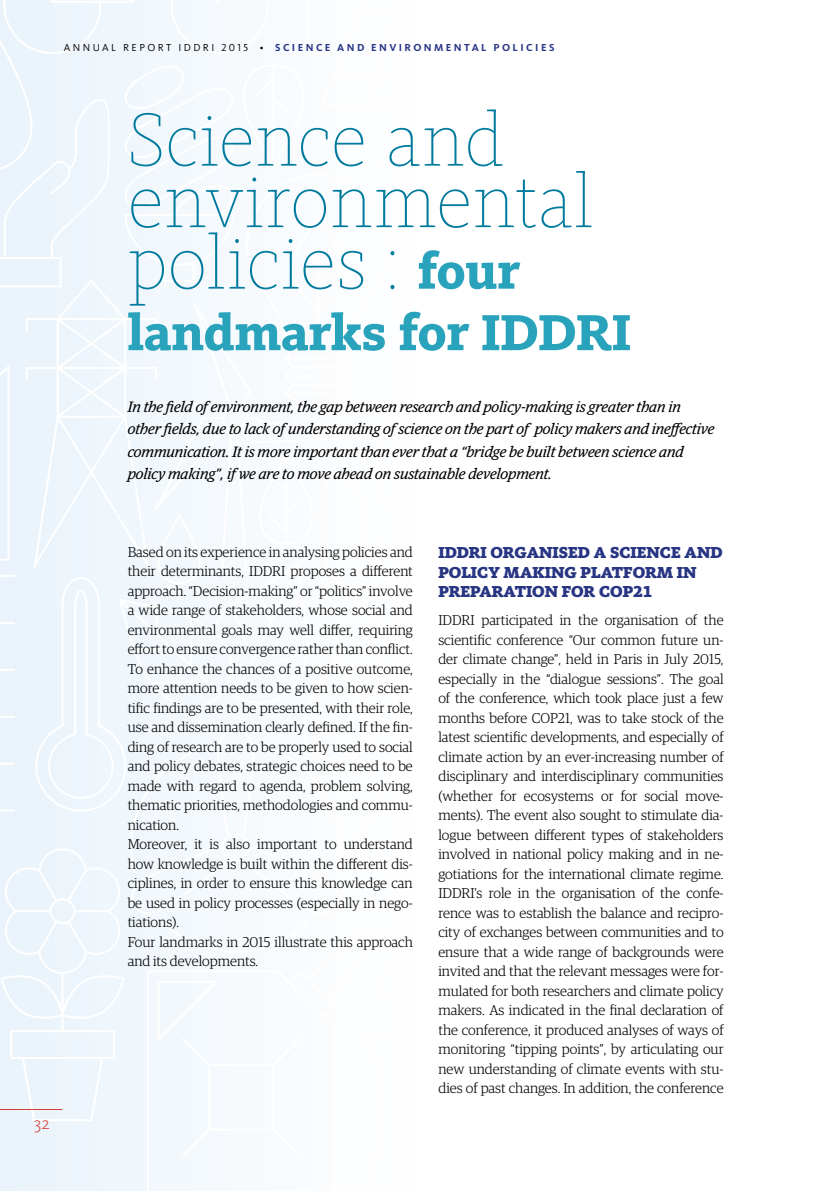
<style>
.page{position:relative;width:830px;height:1191px;background:#fff}
.page>*{position:absolute;margin:0;border:0;box-sizing:border-box;transform-origin:0 0}
.t1{font:100 78px/61.5px "FF Kievit Slab";color:#007a9d}
.t2{font:800 52.5px "FF Kievit Slab";color:#29a3bb}
.t3{font:300 18px "FF Kievit Pro";color:#d53d38}
.t4{font:900 16.5px/19.8px "FF Kievit Slab";color:#283583}
.t5{font:italic 15px/22.5px "Guardian Egyp";color:#000}
.t6{font:300 14.25px/19.5px "Guardian Egyp";color:#000}
.t7{font:10.5px "FF Kievit Pro";letter-spacing:.23em;color:#000}
.t8{font:700 10.5px "FF Kievit Pro";color:#283583}
.s1{font-weight:700;color:#283583}
.s2{font-weight:800;font-size:52.5px;color:#29a3bb}
</style>
<div class="page">
<div style="left:0;top:0;width:213px;height:1191px;background:#eff6fc"></div>
<hr style="left:0;top:1109px;width:62px;height:1px;background:#d53d38">
<p class="t7" style="left:64px;top:42px;width:220px">ANNUAL REPORT IDDRI 2015 • <span class="s1">SCIENCE</span></p>
<p class="t8" style="left:337px;top:41px;width:10px">AND</p>
<p class="t8" style="left:371px;top:41px;width:10px">ENVIRONMENTAL</p>
<p class="t8" style="left:493px;top:41px;width:9px">POLICIES</p>
<h1 class="t1" style="left:128px;top:108px;width:467px">Science and environmental policies : <span class="s2">four</span></h1>
<h2 class="t2" style="left:128px;top:301px;width:504px">landmarks for IDDRI</h2>
<p class="t5" style="left:128px;top:394px;width:588px">In the field of environment, the gap between research and policy-making is greater than in other fields, due to lack of understanding of science on the part of policy makers and ineffective communication. It is more important than ever that a “bridge be built between science and policy making”, if we are to move ahead on sustainable development.</p>
<p class="t3" style="left:34px;top:1112px;width:18px">32</p>
<p class="t6" style="left:128px;top:541px;width:286px">Based on its experience in analysing policies and their determinants, IDDRI proposes a different approach. “Decision-making” or “politics” involve a wide range of stakeholders, whose social and environmental goals may well differ, requiring effort to ensure convergence rather than conflict.<br>To enhance the chances of a positive outcome, more attention needs to be given to how scien&shy;tific findings are to be presented, with their role, use and dissemination clearly defined. If the fin&shy;ding of research are to be properly used to social and policy debates, strategic choices need to be made with regard to agenda, problem solving, thematic priorities, methodologies and commu&shy;nication.<br>Moreover, it is also important to understand how knowledge is built within the different dis&shy;ciplines, in order to ensure this knowledge can be used in policy processes (especially in nego&shy;tiations).<br>Four landmarks in 2015 illustrate this approach and its developments.</p>
<p class="t4" style="left:438px;top:542px;width:285px">IDDRI ORGANISED A SCIENCE AND<br>POLICY MAKING PLATFORM IN<br>PREPARA</p>
<p class="t4" style="left:514px;top:582px;width:97px">TION FOR COP</p>
<p class="t4" style="left:633px;top:582px;width:21px">21</p>
<p class="t6" style="left:438px;top:610px;width:286px;text-align:justify">IDDRI participated in the organisation of the scientific conference “Our common future un&shy;der climate change”, held in Paris in July 2015, especially in the “dialogue sessions”. The goal of the conference, which took place just a few months before COP21, was to take stock of the latest scientific developments, and especially of climate action by an ever-increasing number of disciplinary and interdisciplinary communities (whether for ecosystems or for social move&shy;ments). The event also sought to stimulate dia&shy;logue between different types of stakeholders involved in national policy making and in ne&shy;gotiations for the international climate regime.<br>IDDRI’s role in the organisation of the confe&shy;rence was to establish the balance and recipro&shy;city of exchanges between communities and to ensure that a wide range of backgrounds were invited and that the relevant messages were for&shy;mulated for both researchers and climate policy makers. As indicated in the final declaration of the conference, it produced analyses of ways of monitoring “tipping points”, by articulating our new understanding of climate events with stu&shy;dies of past changes. In addition, the conference</p>
</div>
